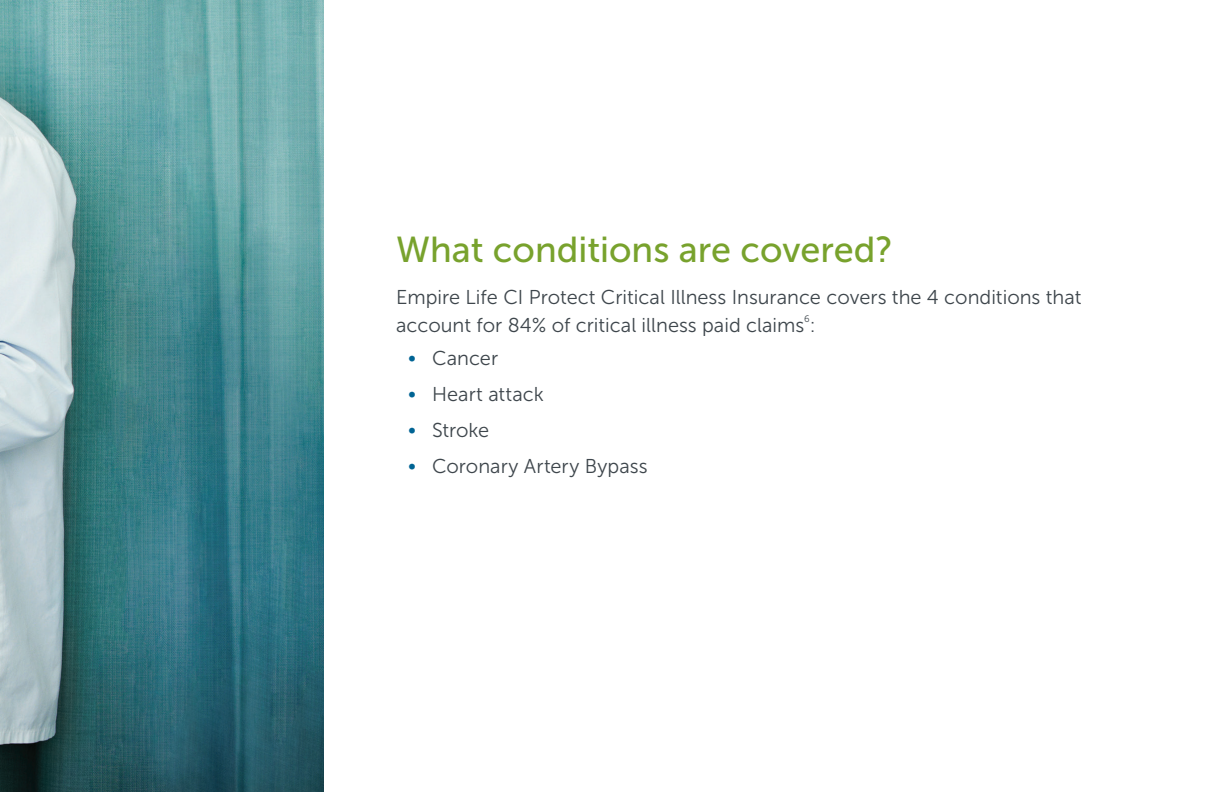
<style>
.page{position:relative;width:1224px;height:792px;background:#fff}
.page>*{position:absolute;margin:0;border:0;box-sizing:border-box;transform-origin:0 0}
.EL_Heading_4_-_18_pt{font:36px "Museo Sans 500";color:#78a22d}
.EL_Body_Text_-_10_pt{font:20px/28px "Museo Sans 300";color:#3e464c}
.EL_Body_Text_-_10_pt-2{font:9.4px "Museo Sans 300";color:#3e464c}
.s1{font-family:"Museo Sans 100";font-size:22px;color:#006494}
</style>
<div class="page">
<img style="left:0;top:0;width:324px;height:792px">
<h2 class="EL_Heading_4_-_18_pt" style="left:396px;top:230px;width:499px">What conditions are covered?</h2>
<p class="EL_Body_Text_-_10_pt" style="left:396px;top:283px;width:687px">Empire Life CI Protect Critical Illness Insurance covers the 4 conditions that account for 84% of critical illness paid claims :</p>
<p class="EL_Body_Text_-_10_pt-2" style="left:804px;top:314px;width:7px">6</p>
<p class="EL_Body_Text_-_10_pt" style="left:408px;top:344px;width:92px"><span class="s1">•</span> Cancer</p>
<p class="EL_Body_Text_-_10_pt" style="left:408px;top:380px;width:137px"><span class="s1">•</span> Heart attack</p>
<p class="EL_Body_Text_-_10_pt" style="left:408px;top:416px;width:83px"><span class="s1">•</span> Stroke</p>
<p class="EL_Body_Text_-_10_pt" style="left:408px;top:452px;width:241px"><span class="s1">•</span> Coronary Artery Bypass</p>
</div>
